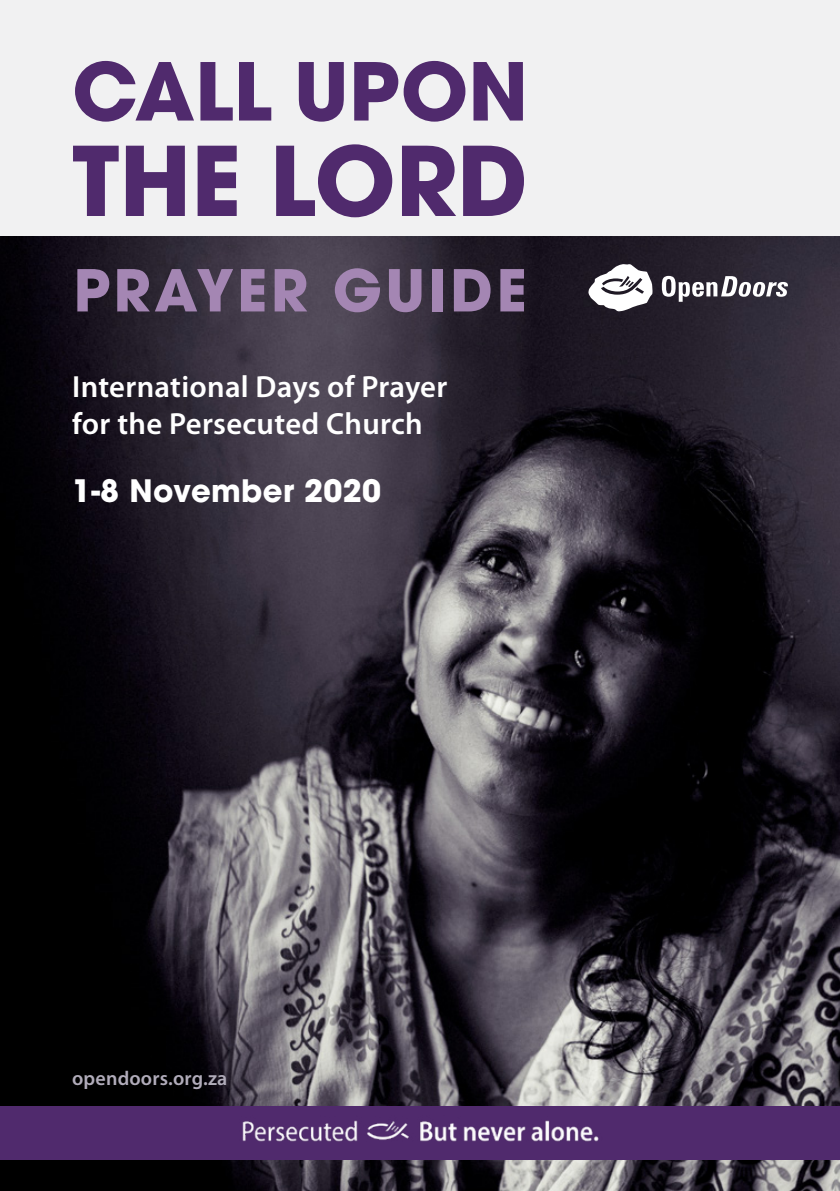
<style>
.page{position:relative;width:840px;height:1191px;background:#fff}
.page>*{position:absolute;margin:0;border:0;box-sizing:border-box;transform-origin:0 0}
.t1{font:700 95px "ITC Avant Garde Pro";color:#502a6d}
.t2{font:700 79px "ITC Avant Garde Pro";color:#502a6d}
.t3{font:700 57.2px "ITC Avant Garde Pro";letter-spacing:.06em;color:#a486b3}
.t4{font:600 30.6px/36.8px "Myriad Pro";letter-spacing:.01em;color:#fff}
.t5{font:700 30.6px "ITC Avant Garde Pro";letter-spacing:.01em;color:#fff}
.t6{font:600 20px "Myriad Pro";letter-spacing:.01em;color:#b1acba}
</style>
<div class="page">
<div style="left:0;top:0;width:839px;height:1191px;background:#f1f1f2"></div>
<img style="left:0;top:236px;width:839px;height:955px">
<div style="left:0;top:1106px;width:839px;height:53px;background:#502a6d"></div>
<img style="left:222px;top:1098px;width:396px;height:65px">
<svg style="left:588px;top:264px;width:64px;height:47px"></svg>
<svg style="left:661px;top:276px;width:126px;height:26px"></svg>
<h2 class="t2" style="left:72px;top:39px;width:457px">CALL UPON</h2>
<h1 class="t1" style="left:72px;top:117px;width:457px">THE LORD</h1>
<h3 class="t3" style="left:73px;top:252px;width:454px">PRAYER GUIDE</h3>
<p class="t4" style="left:72px;top:368px;width:376px">International Days of Prayer for the Persecuted Church</p>
<p class="t5" style="left:72px;top:470px;width:310px">1-8 November 2020</p>
<p class="t6" style="left:72px;top:1065px;width:157px">opendoors.org.za</p>
</div>
